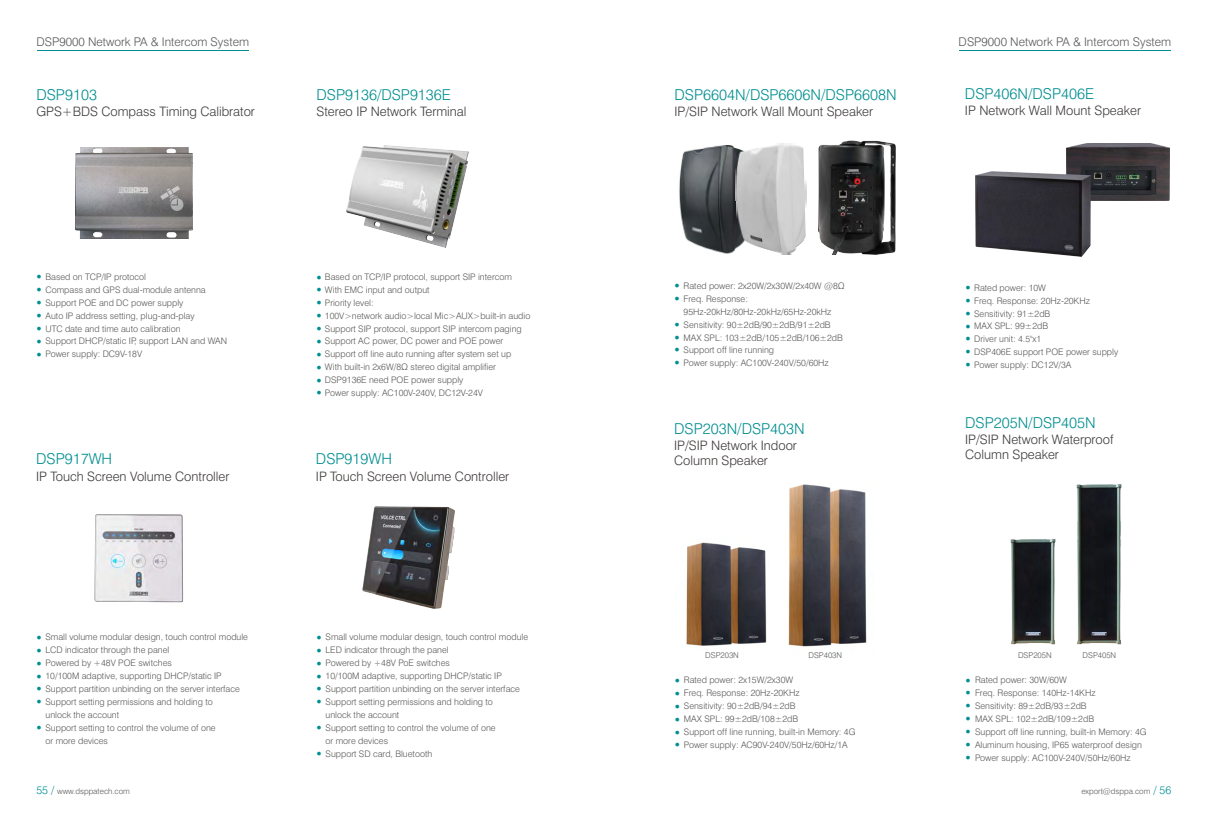
<style>
.page{position:relative;width:1208px;height:825px;background:#fff}
.page>*{position:absolute;margin:0;border:0;box-sizing:border-box;transform-origin:0 0}
.t1{font:300 15px "Swiss 721 BT";color:#008e90}
.t2{font:300 13px/15.6px "Swiss 721 BT";color:#3e3a39}
.t3{font:300 12px "Swiss 721 BT";color:#595857}
.t4{font:300 9px/12.9px "Swiss 721 BT";color:#595857}
.t5{font:300 8px "Swiss 721 BT";color:#595857}
.t6{font:8px/12.9px "Microsoft Ya Hei";color:#008f93;text-align:justify}
.s1{font-size:11px;color:#008f93}
</style>
<div class="page">
<hr style="left:37px;top:50px;width:211px;height:1px;background:#008f93">
<hr style="left:959px;top:50px;width:212px;height:1px;background:#008f93">
<img style="left:347px;top:145px;width:121px;height:102px">
<img style="left:75px;top:148px;width:117px;height:90px">
<img style="left:94px;top:514px;width:89px;height:89px">
<img style="left:362px;top:507px;width:93px;height:102px">
<img style="left:679px;top:145px;width:56px;height:109px">
<img style="left:735px;top:143px;width:72px;height:112px">
<img style="left:818px;top:141px;width:77px;height:114px">
<img style="left:1067px;top:143px;width:102px;height:57px">
<img style="left:788px;top:484px;width:79px;height:163px">
<img style="left:686px;top:542px;width:81px;height:104px">
<img style="left:1010px;top:484px;width:112px;height:161px">
<img style="left:975px;top:172px;width:115px;height:85px">
<h3 class="t3" style="left:36px;top:37px;width:214px">DSP9000 Network PA &amp; Intercom System</h3>
<h3 class="t3" style="left:958px;top:37px;width:214px">DSP9000 Network PA &amp; Intercom System</h3>
<h1 class="t1" style="left:36px;top:89px;width:62px">DSP9103</h1>
<h2 class="t2" style="left:36px;top:105px;width:220px">GPS+BDS Compass Timing Calibrator</h2>
<p class="t4" style="left:46px;top:271px;width:183px">Based on TCP/IP protocol<br>Compass and GPS dual-module antenna Support POE and DC power supply<br>Auto IP address setting, plug-and-play<br>UTC date and time auto calibration<br>Support DHCP/static IP, support LAN and WAN Power supply: DC9V-18V</p>
<p class="t6" style="left:36px;top:271px;width:7px">● ● ● ● ● ● ●</p>
<h1 class="t1" style="left:36px;top:453px;width:77px">DSP917WH</h1>
<h2 class="t2" style="left:36px;top:469px;width:195px">IP Touch Screen Volume Controller</h2>
<p class="t4" style="left:45px;top:632px;width:204px">Small volume modular design, touch control module LCD indicator through the panel<br>Powered by +48V POE switches<br>10/100M adaptive, supporting DHCP/static IP Support partition unbinding on the server interface Support setting permissions and holding to<br>unlock the account<br>Support setting to control the volume of one<br>or more devices</p>
<p class="t6" style="left:36px;top:631px;width:7px">● ● ● ● ● ●</p>
<p class="t6" style="left:36px;top:721px;width:7px">●</p>
<h1 class="t1" style="left:316px;top:89px;width:136px">DSP9136/DSP9136E</h1>
<h2 class="t2" style="left:316px;top:105px;width:152px">Stereo IP Network Terminal</h2>
<p class="t4" style="left:325px;top:271px;width:207px">Based on TCP/IP protocol, support SIP intercom With EMC input and output<br>Priority level:<br>100V&gt;network audio&gt;local Mic&gt;AUX&gt;built-in audio Support SIP protocol, support SIP intercom paging Support AC power, DC power and POE power Support off line auto running after system set up With built-in 2x6W/8Ω stereo digital amplifier DSP9136E need POE power supply<br>Power supply: AC100V-240V, DC12V-24V</p>
<p class="t6" style="left:316px;top:271px;width:7px">● ● ● ● ● ● ● ● ● ●</p>
<h1 class="t1" style="left:316px;top:453px;width:77px">DSP919WH</h1>
<h2 class="t2" style="left:316px;top:469px;width:195px">IP Touch Screen Volume Controller</h2>
<p class="t4" style="left:325px;top:632px;width:204px">Small volume modular design, touch control module LED indicator through the panel<br>Powered by +48V PoE switches<br>10/100M adaptive, supporting DHCP/static IP Support partition unbinding on the server interface Support setting permissions and holding to<br>unlock the account<br>Support setting to control the volume of one<br>or more devices<br>Support SD card, Bluetooth</p>
<p class="t6" style="left:316px;top:631px;width:7px">● ● ● ● ● ●</p>
<p class="t6" style="left:316px;top:721px;width:7px">●</p>
<p class="t6" style="left:316px;top:747px;width:7px">●</p>
<h1 class="t1" style="left:674px;top:88px;width:224px">DSP6604N/DSP6606N/DSP6608N</h1>
<h2 class="t2" style="left:674px;top:105px;width:200px">IP/SIP Network Wall Mount Speaker</h2>
<p class="t4" style="left:683px;top:280px;width:163px">Rated power: 2x20W/2x30W/2x40W @8Ω<br>Freq. Response:<br>95Hz-20kHz/80Hz-20kHz/65Hz-20kHz<br>Sensitivity: 90±2dB/90±2dB/91±2dB<br>MAX SPL: 103±2dB/105±2dB/106±2dB<br>Support off line running<br>Power supply: AC100V-240V/50/60Hz</p>
<p class="t6" style="left:674px;top:279px;width:7px">● ●</p>
<p class="t6" style="left:674px;top:318px;width:7px">● ● ● ●</p>
<h1 class="t1" style="left:674px;top:422px;width:132px">DSP203N/DSP403N</h1>
<h2 class="t2" style="left:674px;top:439px;width:124px">IP/SIP Network Indoor<br>Column Speaker</h2>
<h1 class="t1" style="left:965px;top:88px;width:131px">DSP406N/DSP406E</h1>
<h2 class="t2" style="left:965px;top:104px;width:177px">IP Network Wall Mount Speaker</h2>
<p class="t4" style="left:974px;top:282px;width:145px">Rated power: 10W<br>Freq. Response: 20Hz-20KHz<br>Sensitivity: 91±2dB<br>MAX SPL: 99±2dB<br>Driver unit: 4.5"x1<br>DSP406E support POE power supply<br>Power supply: DC12V/3A</p>
<p class="t6" style="left:965px;top:281px;width:7px">● ● ● ● ● ● ●</p>
<h1 class="t1" style="left:965px;top:416px;width:132px">DSP205N/DSP405N</h1>
<h2 class="t2" style="left:965px;top:433px;width:150px">IP/SIP Network Waterproof<br>Column Speaker</h2>
<p class="t5" style="left:705px;top:652px;width:35px">DSP203N</p>
<p class="t5" style="left:808px;top:652px;width:35px">DSP403N</p>
<p class="t4" style="left:684px;top:675px;width:173px">Rated power: 2x15W/2x30W<br>Freq. Response: 20Hz-20KHz<br>Sensitivity: 90±2dB/94±2dB<br>MAX SPL: 99±2dB/108±2dB<br>Support off line running, built-in Memory: 4G<br>Power supply: AC90V-240V/50Hz/60Hz/1A</p>
<p class="t6" style="left:675px;top:674px;width:7px">● ● ● ● ● ●</p>
<p class="t5" style="left:1018px;top:652px;width:35px">DSP205N</p>
<p class="t5" style="left:1082px;top:652px;width:35px">DSP405N</p>
<p class="t4" style="left:975px;top:674px;width:173px">Rated power: 30W/60W<br>Freq. Response: 140Hz-14KHz<br>Sensitivity: 89±2dB/93±2dB<br>MAX SPL: 102±2dB/109±2dB<br>Support off line running, built-in Memory: 4G Aluminum housing, IP65 waterproof design Power supply: AC100V-240V/50Hz/60Hz</p>
<p class="t6" style="left:965px;top:674px;width:7px">● ● ● ● ● ● ●</p>
<p class="t5" style="left:36px;top:788px;width:95px"><span class="s1">55 /</span> www.dsppatech.com</p>
<p class="t5" style="left:1081px;top:788px;width:91px">export@dsppa.com <span class="s1">/ 56</span></p>
</div>
